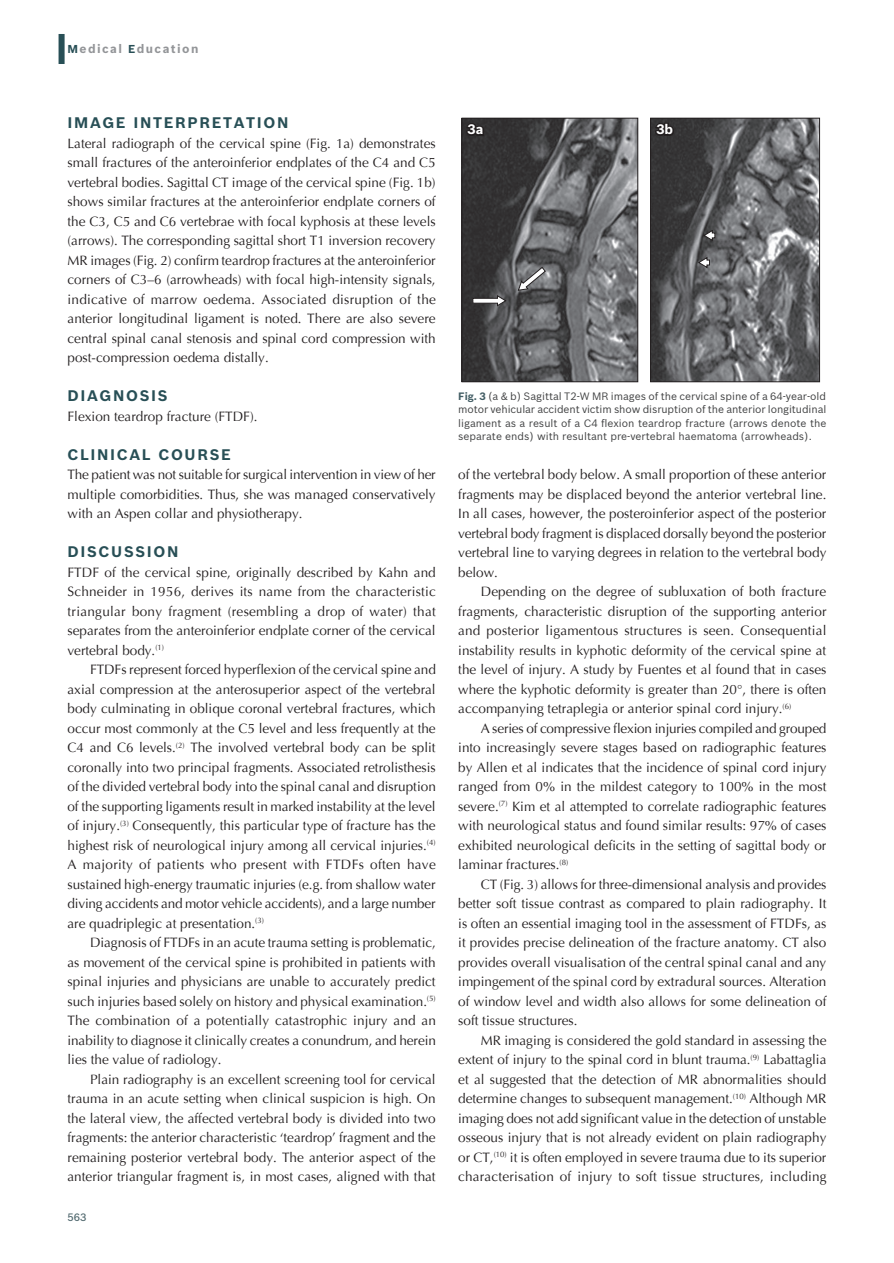
<style>
.page{position:relative;width:894px;height:1263px;background:#fff}
.page>*{position:absolute;margin:0;border:0;box-sizing:border-box;transform-origin:0 0}
.t1{font:700 15px "Bosch Sans";letter-spacing:.11em;color:#284f56}
.TX{font:13.5px/19.5px "Optima";color:#231f20;text-align:justify}
.TXFL{font:13.5px/19.5px "Optima";color:#231f20;text-align:justify}
.t2{font:700 13.5px "Bosch Sans";color:#fff}
.t3{font:700 12px "Bosch Sans";letter-spacing:.12em;color:#939598}
.FGC{font:10.5px/13.5px "Bosch Sans";color:#414243;text-align:justify}
.FOLIO{font:500 10.5px "Bosch Sans";color:#4f676d}
.s1{font-size:11.25px;color:#284f56}
.s2{font-weight:700;color:#425d64}
</style>
<div class="page">
<div style="left:58px;top:34px;width:7px;height:30px;background:#284f56"></div>
<img style="left:463px;top:120px;width:173px;height:260px">
<div style="left:461px;top:118px;width:177px;height:264px;border:1px solid #231f20"></div>
<img style="left:652px;top:120px;width:165px;height:260px">
<div style="left:650px;top:118px;width:169px;height:264px;border:1px solid #231f20"></div>
<svg style="left:517px;top:266px;width:29px;height:25px"></svg>
<svg style="left:472px;top:294px;width:35px;height:13px"></svg>
<svg style="left:702px;top:229px;width:13px;height:13px"></svg>
<svg style="left:697px;top:256px;width:13px;height:13px"></svg>
<svg style="left:464px;top:122px;width:21px;height:16px"></svg>
<svg style="left:652px;top:121px;width:23px;height:18px"></svg>
<p class="t3" style="left:68px;top:42px;width:132px"><span class="s1">M</span>edical <span class="s1">E</span>ducation</p>
<h1 class="t1" style="left:68px;top:113px;width:222px">IMAGE INTERPRETATION</h1>
<p class="TXFL" style="left:68px;top:133px;width:369px">Lateral radiograph of the cervical spine (Fig. 1a) demonstrates small fractures of the anteroinferior endplates of the C4 and C5 vertebral bodies. Sagittal CT image of the cervical spine (Fig. 1b) shows similar fractures at the anteroinferior endplate corners of the C3, C5 and C6 vertebrae with focal kyphosis at these levels (arrows). The corresponding sagittal short T1 inversion recovery MR images (Fig. 2) confirm teardrop fractures at the anteroinferior corners of C3–6 (arrowheads) with focal high-intensity signals, indicative of marrow oedema. Associated disruption of the anterior longitudinal ligament is noted. There are also severe central spinal canal stenosis and spinal cord compression with post-compression oedema distally.</p>
<h1 class="t1" style="left:68px;top:386px;width:101px">DIAGNOSIS</h1>
<p class="TXFL" style="left:68px;top:406px;width:191px">Flexion teardrop fracture (FTDF).</p>
<h1 class="t1" style="left:68px;top:445px;width:165px">CLINICAL COURSE</h1>
<p class="TXFL" style="left:68px;top:465px;width:369px">The patient was not suitable for surgical intervention in view of her multiple comorbidities. Thus, she was managed conservatively with an Aspen collar and physiotherapy.</p>
<h1 class="t1" style="left:68px;top:542px;width:112px">DISCUSSION</h1>
<p class="TXFL" style="left:68px;top:562px;width:369px">FTDF of the cervical spine, originally described by Kahn and Schneider in 1956, derives its name from the characteristic triangular bony fragment (resembling a drop of water) that separates from the anteroinferior endplate corner of the cervical vertebral body.<sup>(1)</sup></p>
<p class="TX" style="left:68px;top:660px;width:370px;text-indent:22px">FTDFs represent forced hyperflexion of the cervical spine and axial compression at the anterosuperior aspect of the vertebral body culminating in oblique coronal vertebral fractures, which occur most commonly at the C5 level and less frequently at the C4 and C6 levels.<sup>(2)</sup> The involved vertebral body can be split coronally into two principal fragments. Associated retrolisthesis of the divided vertebral body into the spinal canal and disruption of the supporting ligaments result in marked instability at the level of injury.<sup>(3)</sup> Consequently, this particular type of fracture has the highest risk of neurological injury among all cervical injuries.<sup>(4)<br></sup>A majority of patients who present with FTDFs often have sustained high-energy traumatic injuries (e.g. from shallow water diving accidents and motor vehicle accidents), and a large number are quadriplegic at presentation.<sup>(3)</sup></p>
<p class="TX" style="left:68px;top:933px;width:369px;text-indent:22px">Diagnosis of FTDFs in an acute trauma setting is problematic, as movement of the cervical spine is prohibited in patients with spinal injuries and physicians are unable to accurately predict such injuries based solely on history and physical examination.<sup>(5)<br></sup>The combination of a potentially catastrophic injury and an inability to diagnose it clinically creates a conundrum, and herein lies the value of radiology.</p>
<p class="TX" style="left:68px;top:1069px;width:369px;text-indent:22px">Plain radiography is an excellent screening tool for cervical trauma in an acute setting when clinical suspicion is high. On the lateral view, the affected vertebral body is divided into two fragments: the anterior characteristic ‘teardrop’ fragment and the remaining posterior vertebral body. The anterior aspect of the anterior triangular fragment is, in most cases, aligned with that</p>
<p class="FOLIO" style="left:68px;top:1211px;width:20px">563</p>
<p class="t2" style="left:467px;top:121px;width:17px">3a</p>
<p class="t2" style="left:656px;top:121px;width:18px">3b</p>
<p class="FGC" style="left:458px;top:389px;width:369px"><span class="s2">Fig. 3</span> (a &amp; b) Sagittal T2-W MR images of the cervical spine of a 64-year-old motor vehicular accident victim show disruption of the anterior longitudinal ligament as a result of a C4 flexion teardrop fracture (arrows denote the separate ends) with resultant pre-vertebral haematoma (arrowheads).</p>
<p class="TX" style="left:458px;top:465px;width:369px">of the vertebral body below. A small proportion of these anterior fragments may be displaced beyond the anterior vertebral line.<br>In all cases, however, the posteroinferior aspect of the posterior vertebral body fragment is displaced dorsally beyond the posterior vertebral line to varying degrees in relation to the vertebral body below.</p>
<p class="TX" style="left:458px;top:582px;width:369px;text-indent:22px">Depending on the degree of subluxation of both fracture fragments, characteristic disruption of the supporting anterior and posterior ligamentous structures is seen. Consequential instability results in kyphotic deformity of the cervical spine at the level of injury. A study by Fuentes et al found that in cases where the kyphotic deformity is greater than 20°, there is often accompanying tetraplegia or anterior spinal cord injury.<sup>(6)</sup></p>
<p class="TX" style="left:458px;top:718px;width:369px;text-indent:22px">A series of compressive flexion injuries compiled and grouped into increasingly severe stages based on radiographic features by Allen et al indicates that the incidence of spinal cord injury ranged from 0% in the mildest category to 100% in the most severe.<sup>(7)</sup> Kim et al attempted to correlate radiographic features with neurological status and found similar results: 97% of cases exhibited neurological deficits in the setting of sagittal body or laminar fractures.<sup>(8)</sup></p>
<p class="TX" style="left:458px;top:874px;width:369px;text-indent:22px">CT (Fig. 3) allows for three-dimensional analysis and provides better soft tissue contrast as compared to plain radiography. It is often an essential imaging tool in the assessment of FTDFs, as it provides precise delineation of the fracture anatomy. CT also provides overall visualisation of the central spinal canal and any impingement of the spinal cord by extradural sources. Alteration of window level and width also allows for some delineation of soft tissue structures.</p>
<p class="TX" style="left:458px;top:1030px;width:369px;text-indent:23px">MR imaging is considered the gold standard in assessing the extent of injury to the spinal cord in blunt trauma.<sup>(9)</sup> Labattaglia et al suggested that the detection of MR abnormalities should determine changes to subsequent management.<sup>(10)</sup> Although MR imaging does not add significant value in the detection of unstable osseous injury that is not already evident on plain radiography or CT,<sup>(10)</sup> it is often employed in severe trauma due to its superior characterisation of injury to soft tissue structures, including</p>
</div>
